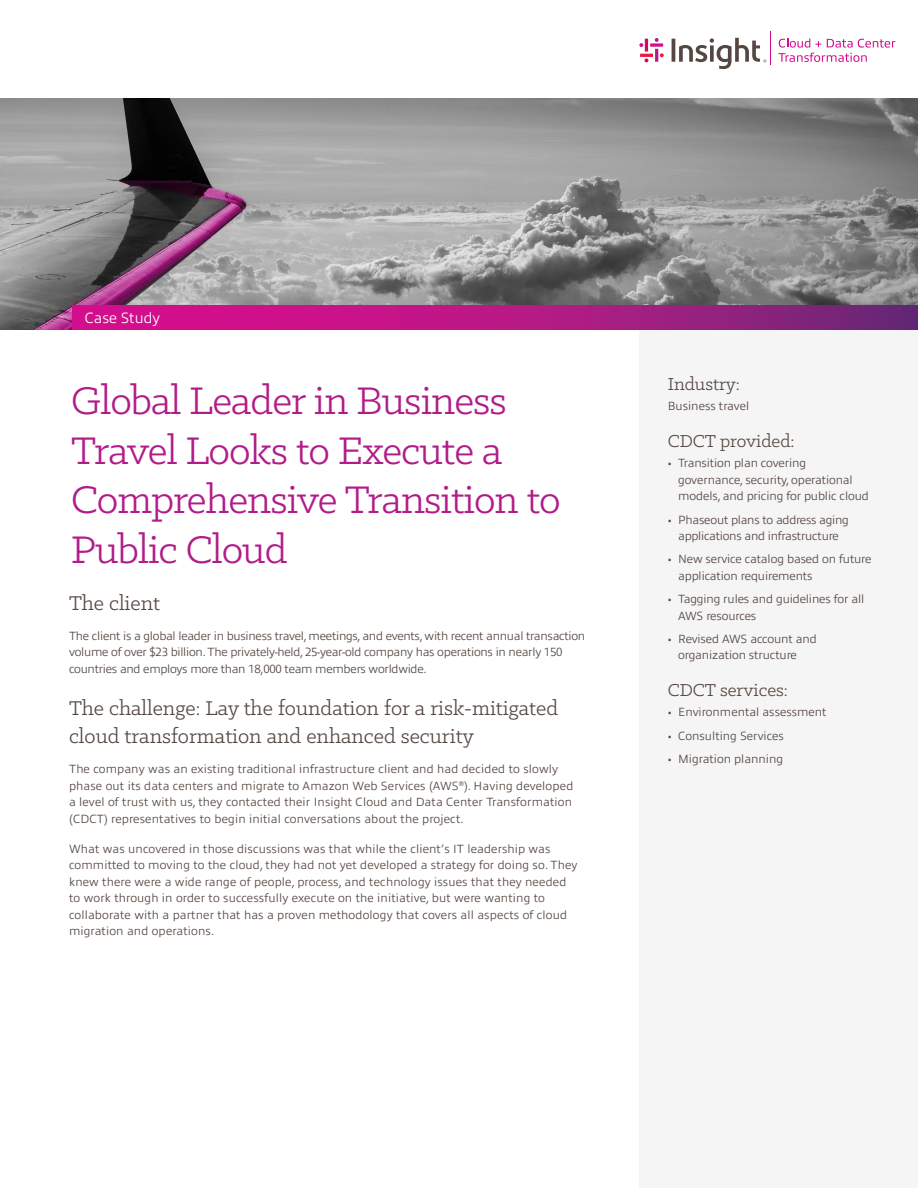
<style>
.page{position:relative;width:918px;height:1188px;background:#fff}
.page>*{position:absolute;margin:0;border:0;box-sizing:border-box;transform-origin:0 0}
.Page_title{font:43.5px/49.5px "Klinic Slab";letter-spacing:-.02em;color:#b11c89}
.t1{font:22.5px/28.5px "Klinic Slab";color:#544640}
.Sidebar_Title{font:19.5px "Klinic Slab";color:#544640}
.t2{font:300 15px "Allumi Pro";color:#fff}
.Body{font:300 12px/16.5px "Allumi Pro";color:#544640}
.Body-2{font:300 12px/16.5px "Allumi Pro";letter-spacing:-.02em;color:#544640}
.Sidebar_Body{font:300 12px "Allumi Pro";color:#544640}
</style>
<div class="page">
<div style="left:639px;top:305px;width:279px;height:883px;background:#f5f5f5"></div>
<img style="left:0;top:98px;width:918px;height:232px">
<svg style="left:72px;top:305px;width:846px;height:25px;background:#af1984"></svg>
<hr style="left:770px;top:31px;width:1px;height:34px;background:#d20e8c">
<svg style="left:778px;top:38px;width:117px;height:24px"></svg>
<svg style="left:639px;top:38px;width:25px;height:24px"></svg>
<svg style="left:672px;top:38px;width:94px;height:31px"></svg>
<p class="t2" style="left:85px;top:307px;width:77px">Case Study</p>
<p class="Page_title" style="left:71px;top:375px;width:491px">Global Leader in Business<br>Travel Looks to Execute a<br>Comprehensive Transition to<br>Public Cloud</p>
<h1 class="t1" style="left:69px;top:588px;width:92px">The client</h1>
<p class="Body-2" style="left:69px;top:626px;width:518px">The client is a global leader in business travel, meetings, and events, with recent annual transaction volume of over $23 billion. The privately-held, 25-year-old company has operations in nearly 150 countries and employs more than 18,000 team members worldwide.</p>
<h1 class="t1" style="left:69px;top:693px;width:490px">The challenge: Lay the foundation for a risk-mitigated cloud transformation and enhanced security</h1>
<p class="Body" style="left:69px;top:760px;width:506px">The company was an existing traditional infrastructure client and had decided to slowly phase out its data centers and migrate to Amazon Web Services (AWS<sup>®</sup>). Having developed a level of trust with us, they contacted their Insight Cloud and Data Center Transformation (CDCT) representatives to begin initial conversations about the project.</p>
<p class="Body" style="left:69px;top:839px;width:510px">What was uncovered in those discussions was that while the client’s IT leadership was committed to moving to the cloud, they had not yet developed a strategy for doing so. They knew there were a wide range of people, process, and technology issues that they needed to work through in order to successfully execute on the initiative, but were wanting to collaborate with a partner that has a proven methodology that covers all aspects of cloud migration and operations.</p>
<p class="Sidebar_Title" style="left:668px;top:372px;width:74px">Industry:</p>
<p class="Sidebar_Body" style="left:668px;top:398px;width:83px">Business travel</p>
<p class="Sidebar_Title" style="left:668px;top:429px;width:128px">CDCT provided:</p>
<p class="Body" style="left:678px;top:454px;width:192px;text-indent:-10px">• Transition plan covering governance, security, operational models, and pricing for public cloud</p>
<p class="Body-2" style="left:668px;top:510px;width:183px;text-align:center">• Phaseout plans to address aging applications and infrastructure</p>
<p class="Body" style="left:678px;top:550px;width:195px;text-indent:-10px">• New service catalog based on future application requirements</p>
<p class="Body" style="left:678px;top:590px;width:188px;text-indent:-10px">• Tagging rules and guidelines for all<br>AWS resources</p>
<p class="Body" style="left:678px;top:630px;width:140px;text-indent:-10px">• Revised AWS account and organization structure</p>
<p class="Sidebar_Title" style="left:668px;top:678px;width:122px">CDCT services:</p>
<p class="Body" style="left:668px;top:703px;width:160px">• Environmental assessment</p>
<p class="Body" style="left:668px;top:726px;width:118px">• Consulting Services</p>
<p class="Body" style="left:668px;top:749px;width:117px">• Migration planning</p>
</div>
